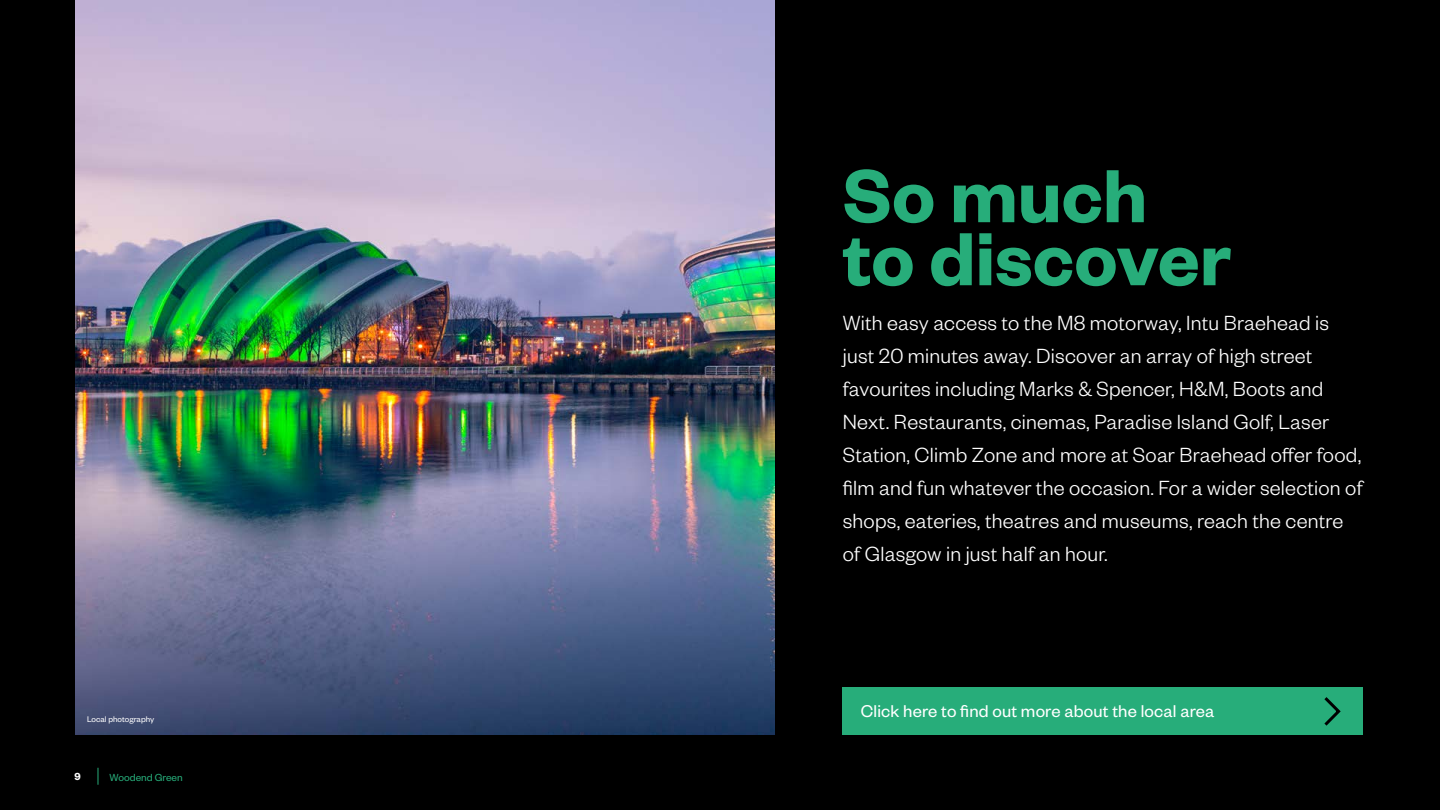
<style>
.page{position:relative;width:1440px;height:810px;background:#000}
.page>*{position:absolute;margin:0;border:0;box-sizing:border-box;transform-origin:0 0}
.t1{font:600 82.5px/63px "Founders Grotesk";color:#27ad7a}
.t2{font:300 22.5px/33px "Founders Grotesk";letter-spacing:.01em;color:#fff}
.t3{font:18.75px "Founders Grotesk";letter-spacing:.01em;color:#fff}
.t4{font:11.25px "Founders Grotesk";color:#27ad7a}
.t5{font:600 11.25px "Founders Grotesk";color:#fff}
.t6{font:9px "Founders Grotesk";color:#fff}
</style>
<div class="page">
<img style="left:75px;top:0;width:700px;height:735px">
<svg style="left:98px;top:768px;width:1px;height:17px"></svg>
<div style="left:843px;top:688px;width:520px;height:47px;background:#27ad7a"></div>
<svg style="left:1324px;top:697px;width:17px;height:29px"></svg>
<p class="t6" style="left:87px;top:714px;width:69px">Local photography</p>
<p class="t5" style="left:74px;top:770px;width:8px">9</p>
<p class="t4" style="left:110px;top:770px;width:75px">Woodend Green</p>
<h1 class="t1" style="left:843px;top:160px;width:390px">So much to discover</h1>
<p class="t2" style="left:843px;top:306px;width:521px">With easy access to the M8 motorway, Intu Braehead is just 20 minutes away. Discover an array of high street favourites including Marks &amp; Spencer, H&amp;M, Boots and Next. Restaurants, cinemas, Paradise Island Golf, Laser Station, Climb Zone and more at Soar Braehead offer food, film and fun whatever the occasion. For a wider selection of shops, eateries, theatres and museums, reach the centre of Glasgow in just half an hour.</p>
<p class="t3" style="left:861px;top:700px;width:355px">Click here to find out more about the local area</p>
</div>
